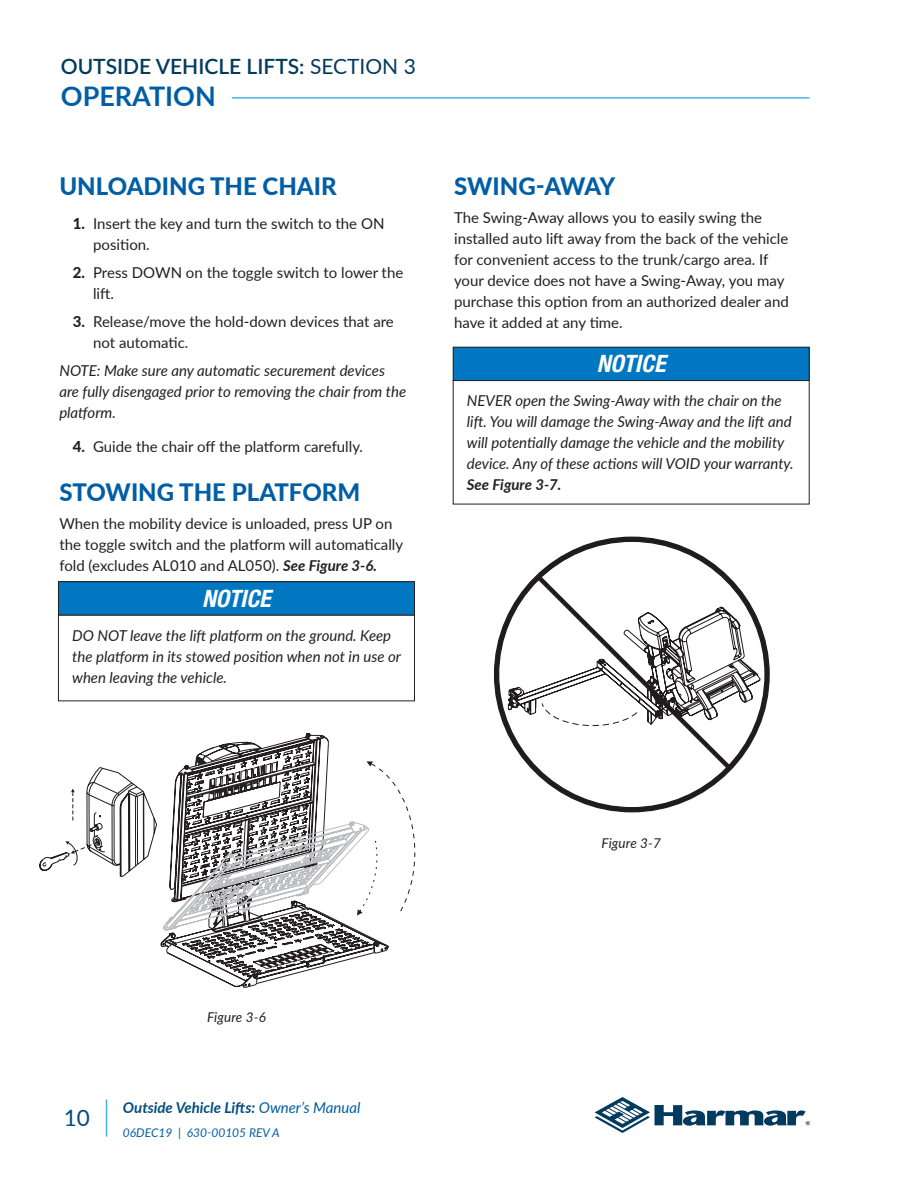
<style>
.page{position:relative;width:918px;height:1188px;background:#fff}
.page>*{position:absolute;margin:0;border:0;box-sizing:border-box;transform-origin:0 0}
.t1{font:700 27px "Lato";color:#015ea5}
.Heading_1{font:800 24px "Lato";color:#015ea5}
.Numbered_List_-_last{font:800 24px "Lato";color:#015ea5}
.Notice_Heading{font:italic 700 condensed 24px "Helvetica Neue LT Std";color:#fff}
.t2{font:22.5px "Lato";color:#034e7d}
.t3{font:600 21px "Lato";color:#023b5b}
.Body{font:15px/21px "Lato";color:#231f20}
.Notice_Text{font:italic 15px/21px "Lato";color:#231f20}
.Note_Text{font:italic 15px/21px "Lato";color:#231f20}
.t4{font:italic 700 15px "Lato";color:#034e7d}
.Numbered_List_-_last-2{font:italic 13.5px "Lato";letter-spacing:.01em;color:#231f20}
.Body-2{font:italic 13.5px "Lato";letter-spacing:.01em;color:#231f20}
.t5{font:italic 12px "Lato";color:#015ea5}
.s1{font-weight:400}
.s2{font-weight:800}
.s3{font-weight:700;font-style:italic}
.s4{font-weight:700}
.s5{font-weight:400;color:#015ea5}
</style>
<div class="page">
<svg style="left:595px;top:1097px;width:215px;height:36px"></svg>
<hr style="left:106px;top:1100px;width:1px;height:37px;background:#41b4e5">
<hr style="left:232px;top:97px;width:578px;height:2px;background:#41b4e5">
<div style="left:453px;top:347px;width:356px;height:34px;background:#0077c0"></div>
<div style="left:453px;top:347px;width:356px;height:34px;border:1px solid #231f20"></div>
<svg style="left:39px;top:733px;width:376px;height:255px"></svg>
<div style="left:58px;top:615px;width:357px;height:86px;border:1px solid #231f20"></div>
<div style="left:58px;top:582px;width:356px;height:33px;background:#0077c0"></div>
<div style="left:495px;top:537px;width:274px;height:275px;background:#201c1d;border-radius:50%"></div>
<div style="left:499px;top:541px;width:266px;height:267px;background:#fff;border-radius:50%"></div>
<svg style="left:508px;top:575px;width:252px;height:193px"></svg>
<svg style="left:537px;top:576px;width:192px;height:192px"></svg>
<h3 class="t3" style="left:61px;top:51px;width:357px">OUTSIDE VEHICLE LIFTS: <span class="s1">SECTION 3</span></h3>
<h1 class="t1" style="left:61px;top:76px;width:157px">OPERATION</h1>
<p class="Numbered_List_-_last" style="left:59px;top:168px;width:279px">UNLOADING THE CHAIR</p>
<p class="Body" style="left:93px;top:213px;width:293px;text-indent:-20px"><span class="s2">1.</span> Insert the key and turn the switch to the ON position.</p>
<p class="Body" style="left:93px;top:261px;width:312px;text-indent:-20px"><span class="s2">2.</span> Press DOWN on the toggle switch to lower the lift.</p>
<p class="Body" style="left:93px;top:310px;width:302px;text-indent:-20px"><span class="s2">3.</span> Release/move the hold-down devices that are not automatic.</p>
<p class="Note_Text" style="left:59px;top:359px;width:348px">NOTE: Make sure any automatic securement devices are fully disengaged prior to removing the chair from the platform.</p>
<p class="Body" style="left:73px;top:435px;width:292px"><span class="s2">4.</span> Guide the chair off the platform carefully.</p>
<p class="Heading_1" style="left:59px;top:475px;width:302px">STOWING THE PLATFORM</p>
<p class="Body" style="left:59px;top:512px;width:345px">When the mobility device is unloaded, press UP on the toggle switch and the platform will automatically fold (excludes AL010 and AL050). <span class="s3">See Figure 3-6.</span></p>
<p class="Notice_Heading" style="left:202px;top:584px;width:70px">NOTICE</p>
<p class="Notice_Text" style="left:72px;top:624px;width:330px">DO NOT leave the lift platform on the ground. Keep the platform in its stowed position when not in use or when leaving the vehicle.</p>
<p class="Heading_1" style="left:454px;top:168px;width:163px">SWING-AWAY</p>
<p class="Body" style="left:454px;top:206px;width:336px">The Swing-Away allows you to easily swing the installed auto lift away from the back of the vehicle for convenient access to the trunk/cargo area. If your device does not have a Swing-Away, you may purchase this option from an authorized dealer and have it added at any time.</p>
<p class="Notice_Heading" style="left:597px;top:349px;width:70px">NOTICE</p>
<p class="Notice_Text" style="left:467px;top:390px;width:328px">NEVER open the Swing-Away with the chair on the lift. You will damage the Swing-Away and the lift and will potentially damage the vehicle and the mobility device. Any of these actions will VOID your warranty.<br><span class="s4">See Figure 3-7.</span></p>
<p class="Body-2" style="left:601px;top:834px;width:61px">Figure 3-7</p>
<h3 class="t2" style="left:64px;top:1101px;width:28px">10</h3>
<p class="Numbered_List_-_last-2" style="left:207px;top:1007px;width:60px">Figure 3-6</p>
<p class="t4" style="left:123px;top:1096px;width:239px">Outside Vehicle Lifts: <span class="s5">Owner’s Manual</span></p>
<p class="t5" style="left:123px;top:1124px;width:158px">06DEC19 | 630-00105 REV A</p>
</div>
